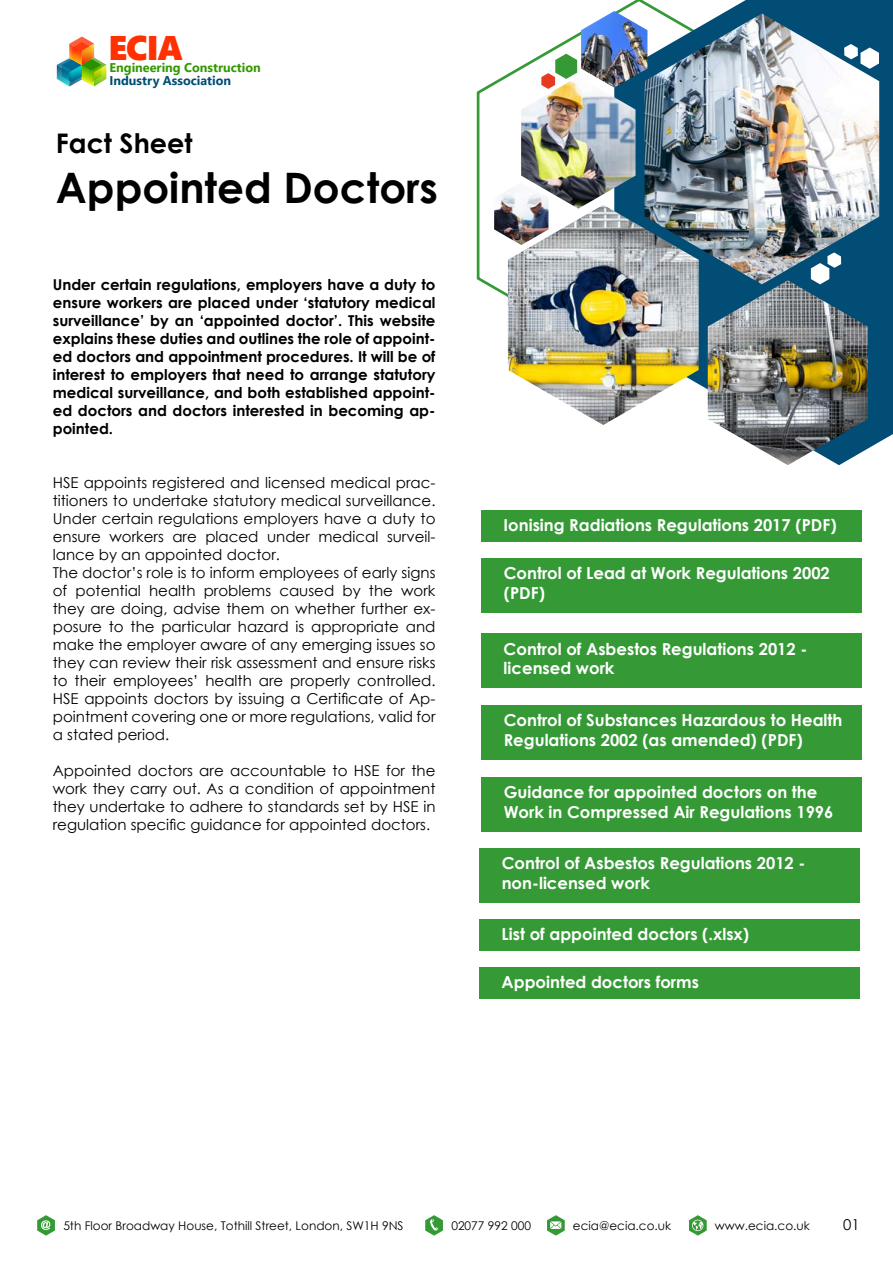
<style>
.page{position:relative;width:893px;height:1263px;background:#fff}
.page>*{position:absolute;margin:0;border:0;box-sizing:border-box;transform-origin:0 0}
.t1{font:700 42px "Century Gothic";color:#000}
.t2{font:34.2px "Segoe UI Black";color:#ff3002}
.t3{font:700 27px "Century Gothic";color:#000}
.t4{font:700 16.5px/19.8px "Century Gothic";color:#fff}
.t5{font:15px/18px "Century Gothic";color:#000}
.t6{font:700 15px/18px "Century Gothic";color:#000;text-align:justify}
.t7{font:700 12.6px "Segoe UI";color:#329900}
.t8{font:700 12.6px "Segoe UI";color:#004d75}
.t9{font:12px "Century Gothic";color:#000}
</style>
<div class="page">
<svg style="left:57px;top:37px;width:49px;height:50px"></svg>
<svg style="left:547px;top:1215px;width:18px;height:20px"></svg>
<svg style="left:37px;top:1215px;width:18px;height:20px"></svg>
<svg style="left:425px;top:1215px;width:18px;height:20px"></svg>
<svg style="left:689px;top:1215px;width:18px;height:20px"></svg>
<svg style="left:476px;top:31px;width:105px;height:328px"></svg>
<svg style="left:617px;top:0;width:276px;height:449px;fill:#024d75"></svg>
<img style="left:645px;top:13px;width:234px;height:271px">
<img style="left:521px;top:78px;width:115px;height:127px">
<img style="left:581px;top:11px;width:66px;height:77px">
<img style="left:508px;top:205px;width:191px;height:220px">
<img style="left:708px;top:280px;width:160px;height:185px">
<img style="left:494px;top:182px;width:54px;height:63px">
<svg style="left:541px;top:54px;width:36px;height:35px"></svg>
<svg style="left:811px;top:252px;width:30px;height:32px"></svg>
<svg style="left:844px;top:44px;width:35px;height:25px"></svg>
<div style="left:481px;top:510px;width:380px;height:31px;background:#359a36"></div>
<div style="left:481px;top:558px;width:380px;height:54px;background:#359a36"></div>
<div style="left:481px;top:634px;width:380px;height:54px;background:#359a36"></div>
<div style="left:481px;top:705px;width:380px;height:55px;background:#359a36"></div>
<div style="left:481px;top:777px;width:380px;height:54px;background:#359a36"></div>
<div style="left:479px;top:919px;width:380px;height:31px;background:#359a36"></div>
<div style="left:479px;top:848px;width:380px;height:54px;background:#359a36"></div>
<div style="left:479px;top:967px;width:380px;height:31px;background:#359a36"></div>
<h2 class="t2" style="left:108px;top:23px;width:76px">ECIA</h2>
<p class="t7" style="left:109px;top:56px;width:153px">Engineering Construction</p>
<p class="t8" style="left:109px;top:69px;width:123px">Industry Association</p>
<h3 class="t3" style="left:56px;top:123px;width:138px">Fact Sheet</h3>
<h1 class="t1" style="left:56px;top:156px;width:384px">Appointed Doctors</h1>
<p class="t6" style="left:53px;top:275px;width:384px">Under certain regulations, employers have a duty to ensure workers are placed under ‘statutory medical surveillance’ by an ‘appointed doctor’. This website explains these duties and outlines the role of appoint&shy;ed doctors and appointment procedures. It will be of interest to employers that need to arrange statutory medical surveillance, and both established appoint&shy;ed doctors and doctors interested in becoming ap&shy;pointed.</p>
<p class="t5" style="left:53px;top:473px;width:384px">HSE appoints registered and licensed medical prac&shy;titioners to undertake statutory medical surveillance.<br>Under certain regulations employers have a duty to ensure workers are placed under medical surveil&shy;lance by an appointed doctor.<br>The doctor’s role is to inform employees of early signs of potential health problems caused by the work they are doing, advise them on whether further ex&shy;posure to the particular hazard is appropriate and make the employer aware of any emerging issues so they can review their risk assessment and ensure risks to their employees’ health are properly controlled.<br>HSE appoints doctors by issuing a Certificate of Ap&shy;pointment covering one or more regulations, valid for a stated period.</p>
<p class="t5" style="left:53px;top:761px;width:384px;text-align:justify">Appointed doctors are accountable to HSE for the work they carry out. As a condition of appointment they undertake to adhere to standards set by HSE in regulation specific guidance for appointed doctors.</p>
<p class="t4" style="left:504px;top:514px;width:334px">Ionising Radiations Regulations 2017 (PDF)</p>
<p class="t4" style="left:504px;top:562px;width:328px">Control of Lead at Work Regulations 2002 (PDF)</p>
<p class="t4" style="left:504px;top:638px;width:305px">Control of Asbestos Regulations 2012 - licensed work</p>
<p class="t4" style="left:504px;top:710px;width:340px">Control of Substances Hazardous to Health<br>Regulations 2002 (as amended) (PDF)</p>
<p class="t4" style="left:504px;top:781px;width:331px">Guidance for appointed doctors on the<br>Work in Compressed Air Regulations 1996</p>
<p class="t4" style="left:502px;top:852px;width:305px">Control of Asbestos Regulations 2012 - non-licensed work</p>
<p class="t4" style="left:502px;top:923px;width:249px">List of appointed doctors (.xlsx)</p>
<p class="t4" style="left:502px;top:971px;width:199px">Appointed doctors forms</p>
<p class="t9" style="left:63px;top:1217px;width:342px">5th Floor Broadway House, Tothill Street, London, SW1H 9NS</p>
<p class="t9" style="left:451px;top:1217px;width:81px">02077 992 000</p>
<p class="t9" style="left:573px;top:1217px;width:100px">ecia@ecia.co.uk</p>
<p class="t9" style="left:715px;top:1217px;width:96px">www.ecia.co.uk</p>
<p class="t5" style="left:843px;top:1215px;width:18px">01</p>
</div>
